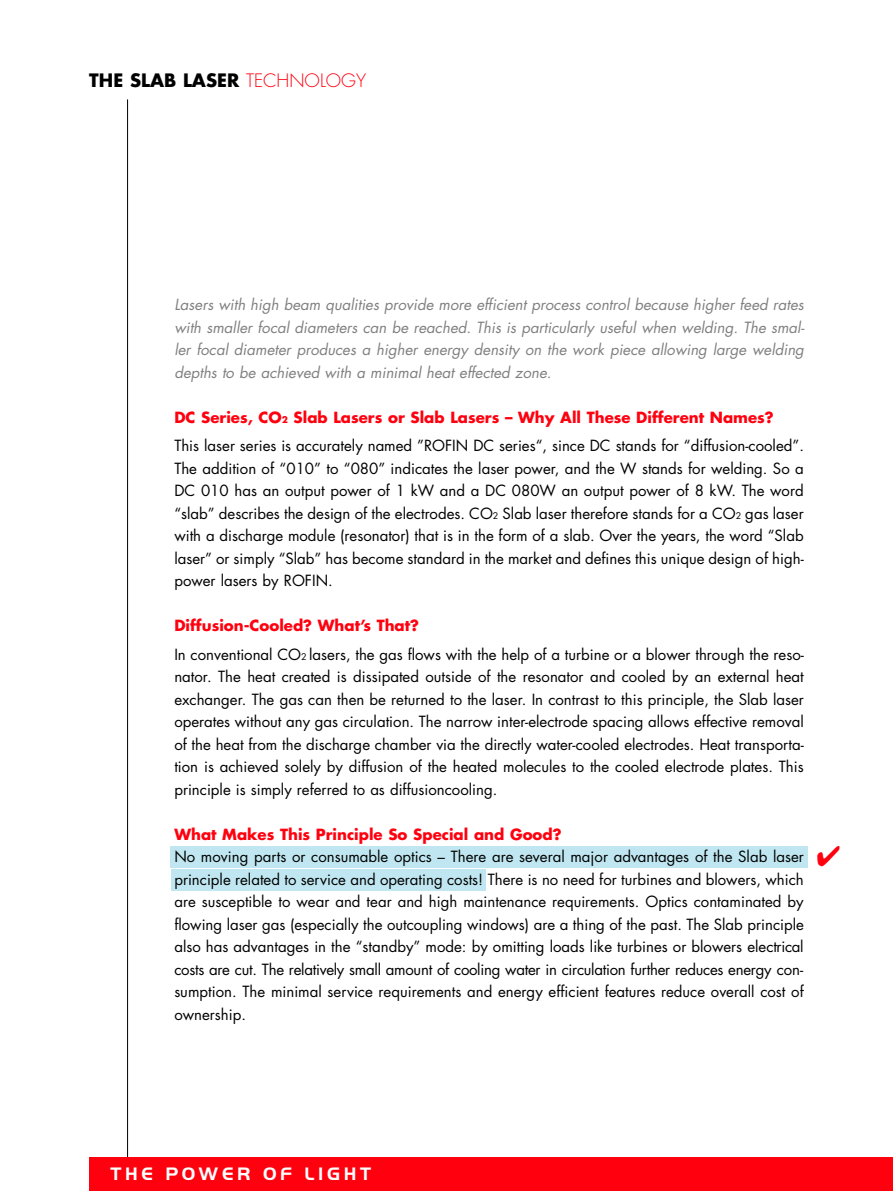
<style>
.page{position:relative;width:893px;height:1191px;background:#fff}
.page>*{position:absolute;margin:0;border:0;box-sizing:border-box;transform-origin:0 0}
.t1{font:700 18.75px "Handel Gothic D";letter-spacing:.195em;color:#fff}
.t2{font:700 18px "Futura";color:#000}
.t3{font:15px/22.5px "Futura";color:#000;text-align:justify}
.t4{font:italic 15px/22.5px "Futura";color:#808080;text-align:justify}
.t5{font:700 15px "Futura";color:#ff000f}
.s1{font-weight:300;color:#ff000f}
.s2{font-weight:700;color:#ff000f}
.s3{font-weight:700;font-size:9px;color:#ff000f}
.s4{font-size:9px}
</style>
<div class="page">
<div style="left:171px;top:846px;width:637px;height:21px;background:#c0e7f1"></div>
<div style="left:171px;top:869px;width:315px;height:21px;background:#c0e7f1"></div>
<div style="left:89px;top:1157px;width:804px;height:34px;background:#ff000f"></div>
<hr style="left:127px;top:99px;width:1px;height:1058px;background:#000">
<p class="t2" style="left:89px;top:72px;width:278px">THE SLAB LASER <span class="s1">TECHNOLOGY</span></p>
<p class="t4" style="left:174px;top:295px;width:632px">Lasers with high beam qualities provide more efficient process control because higher feed rates with smaller focal diameters can be reached. This is particularly useful when welding. The smal&shy;ler focal diameter produces a higher energy density on the work piece allowing large welding depths to be achieved with a minimal heat effected zone.</p>
<p class="t3" style="left:174px;top:404px;width:631px;line-height:28.5px"><span class="s2">DC Series, CO</span><span class="s3">2</span> <span class="s2">Slab Lasers or Slab Lasers – Why All These Different Names?<br></span>This laser series is accurately named ”ROFIN DC series“, since DC stands for “diffusion-cooled”.</p>
<p class="t3" style="left:174px;top:458px;width:631px">The addition of “010” to “080” indicates the laser power, and the W stands for welding. So a DC 010 has an output power of 1 kW and a DC 080W an output power of 8 kW. The word “slab” describes the design of the electrodes. CO<span class="s4">2</span> Slab laser therefore stands for a CO<span class="s4">2</span> gas laser with a discharge module (resonator) that is in the form of a slab. Over the years, the word “Slab laser” or simply “Slab” has become standard in the market and defines this unique design of high&shy;power lasers by ROFIN.</p>
<p class="t3" style="left:174px;top:613px;width:631px;line-height:28.5px"><span class="s2">Diffusion-Cooled? What’s That?<br></span>In conventional CO<span class="s4">2</span> lasers, the gas flows with the help of a turbine or a blower through the reso-</p>
<p class="t3" style="left:174px;top:667px;width:631px">nator. The heat created is dissipated outside of the resonator and cooled by an external heat exchanger. The gas can then be returned to the laser. In contrast to this principle, the Slab laser operates without any gas circulation. The narrow inter-electrode spacing allows effective removal of the heat from the discharge chamber via the directly water-cooled electrodes. Heat transporta&shy;tion is achieved solely by diffusion of the heated molecules to the cooled electrode plates. This principle is simply referred to as diffusioncooling.</p>
<p class="t5" style="left:174px;top:827px;width:389px">What Makes This Principle So Special and Good?</p>
<p class="t3" style="left:174px;top:847px;width:631px">No moving parts or consumable optics – There are several major advantages of the Slab laser principle related to service and operating costs! There is no need for turbines and blowers, which are susceptible to wear and tear and high maintenance requirements. Optics contaminated by flowing laser gas (especially the outcoupling windows) are a thing of the past. The Slab principle also has advantages in the “standby” mode: by omitting loads like turbines or blowers electrical costs are cut. The relatively small amount of cooling water in circulation further reduces energy con&shy;sumption. The minimal service requirements and energy efficient features reduce overall cost of ownership.</p>
<p class="t1" style="left:111px;top:1162px;width:262px">THE POWER OF LIGHT</p>
</div>
